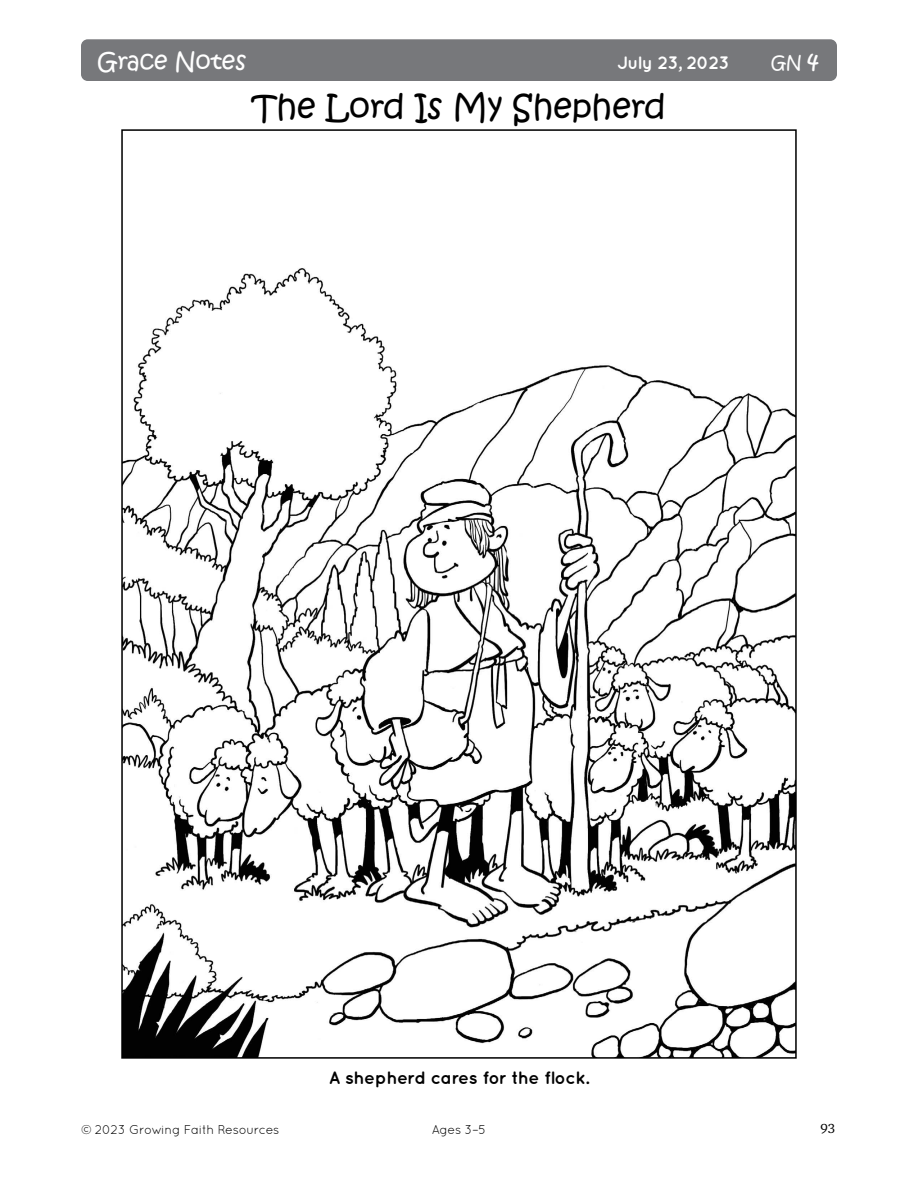
<style>
.page{position:relative;width:918px;height:1188px;background:#fff}
.page>*{position:absolute;margin:0;border:0;box-sizing:border-box;transform-origin:0 0}
.t1{font:33px "Kristen Normal ITC Std";color:#000}
.t2{font:24px "Kristen Normal ITC Std";color:#fff}
.t3{font:700 18px "Quicksand";letter-spacing:-.02em;color:#000}
.t4{font:700 18px "Quicksand";letter-spacing:-.03em;color:#fff}
.t5{font:18px "Kristen Normal ITC Std";color:#fff}
.t6{font:13.5px "Charter ITC Std";color:#000}
.t7{font:12.75px "Quicksand";letter-spacing:-.02em;color:#000}
.s1{font-size:24px}
</style>
<div class="page">
<img style="left:124px;top:268px;width:670px;height:788px">
<div style="left:81px;top:39px;width:756px;height:42px;background:#77787b;border-radius:7px"></div>
<h2 class="t2" style="left:98px;top:46px;width:150px">Grace Notes</h2>
<h3 class="t4" style="left:617px;top:52px;width:114px">July 23, 2023</h3>
<h3 class="t5" style="left:771px;top:50px;width:49px">GN <span class="s1">4</span></h3>
<h1 class="t1" style="left:252px;top:85px;width:415px">The Lord Is My Shepherd</h1>
<h3 class="t3" style="left:329px;top:1067px;width:262px">A shepherd cares for the flock.</h3>
<p class="t7" style="left:81px;top:1122px;width:200px">© 2023 Growing Faith Resources</p>
<p class="t7" style="left:432px;top:1122px;width:56px">Ages 3–5</p>
<p class="t6" style="left:820px;top:1120px;width:17px">93</p>
</div>
